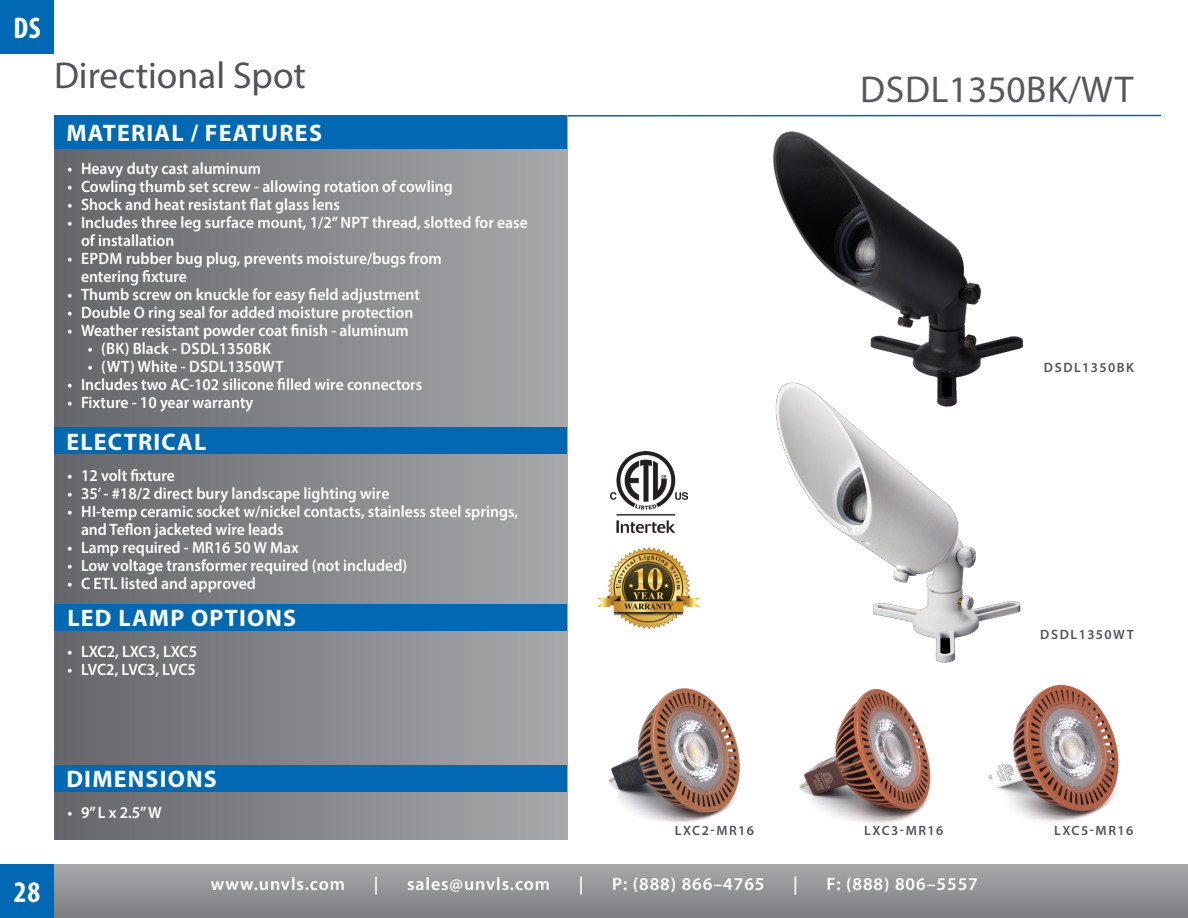
<style>
.page{position:relative;width:1188px;height:918px;background:#fff}
.page>*{position:absolute;margin:0;border:0;box-sizing:border-box;transform-origin:0 0}
.Product_Type{font:37.5px "Myriad Pro";color:#535355}
.Product_number_large{font:37.5px "Myriad Pro";letter-spacing:.015em;color:#57585a}
.Corners{font:700 condensed 30px "Myriad Pro";color:#fff}
.t1{font:700 24px "Myriad Pro";letter-spacing:.05em;color:#fff}
.t2{font:600 18px "Myriad Pro";letter-spacing:.05em;color:#fff}
.t3{font:600 16.5px/18px "Myriad Pro";color:#fff;scale:.95 1}
.product_code{font:600 13.5px "Myriad Pro";letter-spacing:.11em;color:#535355}
</style>
<div class="page">
<div style="left:0;top:864px;width:1188px;height:54px;background:linear-gradient(to bottom,#a7a9ab,#7d7e81)"></div>
<svg style="left:567px;top:114px;width:594px;height:4px"></svg>
<div style="left:54px;top:115px;width:513px;height:725px;background:linear-gradient(to right,#656669,#a7a9ab)"></div>
<div style="left:54px;top:765px;width:513px;height:27px;background:#0168b3"></div>
<div style="left:54px;top:604px;width:513px;height:27px;background:#0168b3"></div>
<div style="left:54px;top:115px;width:513px;height:34px;background:#0168b3"></div>
<div style="left:54px;top:427px;width:513px;height:27px;background:#0168b3"></div>
<img style="left:610px;top:452px;width:77px;height:81px">
<img style="left:598px;top:547px;width:101px;height:81px">
<img style="left:608px;top:688px;width:132px;height:134px">
<img style="left:988px;top:684px;width:131px;height:138px">
<img style="left:799px;top:688px;width:132px;height:136px">
<img style="left:773px;top:131px;width:250px;height:248px">
<img style="left:775px;top:379px;width:246px;height:284px">
<div style="left:0;top:0;width:54px;height:54px;background:#0168b3"></div>
<div style="left:0;top:864px;width:54px;height:54px;background:#0168b3"></div>
<p class="Corners" style="left:13px;top:10px;width:29px">DS</p>
<p class="Product_Type" style="left:54px;top:53px;width:253px">Directional Spot</p>
<h3 class="t1" style="left:66px;top:117px;width:257px">MATERIAL / FEATURES</h3>
<p class="t3" style="left:68px;top:159px;width:205px">• Heavy duty cast aluminum</p>
<p class="t3" style="left:68px;top:177px;width:407px">• Cowling thumb set screw - allowing rotation of cowling</p>
<p class="t3" style="left:68px;top:195px;width:288px">• Shock and heat resistant flat glass lens</p>
<p class="t3" style="left:81px;top:213px;width:472px;text-indent:-14px">• Includes three leg surface mount, 1/2” NPT thread, slotted for ease of installation</p>
<p class="t3" style="left:81px;top:249px;width:381px;text-indent:-13px">• EPDM rubber bug plug, prevents moisture/bugs from entering fixture</p>
<p class="t3" style="left:68px;top:285px;width:372px">• Thumb screw on knuckle for easy field adjustment</p>
<p class="t3" style="left:68px;top:303px;width:366px">• Double O ring seal for added moisture protection</p>
<p class="t3" style="left:68px;top:321px;width:361px">• Weather resistant powder coat finish - aluminum</p>
<p class="t3" style="left:88px;top:339px;width:195px">• (BK) Black - DSDL1350BK</p>
<p class="t3" style="left:88px;top:357px;width:208px">• (WT) White - DSDL1350WT</p>
<p class="t3" style="left:68px;top:375px;width:375px">• Includes two AC-102 silicone filled wire connectors</p>
<p class="t3" style="left:68px;top:393px;width:197px">• Fixture - 10 year warranty</p>
<h3 class="t1" style="left:66px;top:426px;width:142px">ELECTRICAL</h3>
<p class="t3" style="left:68px;top:466px;width:115px">• 12 volt fixture</p>
<p class="t3" style="left:68px;top:484px;width:340px">• 35’ - #18/2 direct bury landscape lighting wire</p>
<p class="t3" style="left:81px;top:502px;width:462px;text-indent:-13px">• HI-temp ceramic socket w/nickel contacts, stainless steel springs, and Teflon jacketed wire leads</p>
<p class="t3" style="left:68px;top:538px;width:245px">• Lamp required - MR16 50 W Max</p>
<p class="t3" style="left:68px;top:556px;width:359px">• Low voltage transformer required (not included)</p>
<p class="t3" style="left:68px;top:574px;width:200px">• C ETL listed and approved</p>
<h3 class="t1" style="left:67px;top:602px;width:230px">LED LAMP OPTIONS</h3>
<p class="t3" style="left:68px;top:642px;width:138px">• LXC2, LXC3, LXC5</p>
<p class="t3" style="left:68px;top:660px;width:137px">• LVC2, LVC3, LVC5</p>
<p class="Product_number_large" style="left:860px;top:66px;width:275px">DSDL1350BK/WT</p>
<p class="product_code" style="left:1044px;top:358px;width:92px">DSDL1350BK</p>
<p class="product_code" style="left:1040px;top:626px;width:95px">DSDL1350WT</p>
<p class="Corners" style="left:14px;top:874px;width:28px">28</p>
<h3 class="t1" style="left:66px;top:763px;width:152px">DIMENSIONS</h3>
<p class="t3" style="left:68px;top:803px;width:101px">• 9” L x 2.5” W</p>
<p class="product_code" style="left:675px;top:822px;width:81px">LXC2-MR16</p>
<p class="product_code" style="left:864px;top:822px;width:81px">LXC3-MR16</p>
<p class="product_code" style="left:1054px;top:822px;width:81px">LXC5-MR16</p>
<p class="t2" style="left:211px;top:873px;width:136px">www.unvls.com</p>
<p class="t2" style="left:374px;top:873px;width:6px">|</p>
<p class="t2" style="left:407px;top:873px;width:145px">sales@unvls.com</p>
<p class="t2" style="left:579px;top:873px;width:6px">|</p>
<p class="t2" style="left:612px;top:873px;width:154px">P: (888) 866–4765</p>
<p class="t2" style="left:793px;top:873px;width:6px">|</p>
<p class="t2" style="left:827px;top:873px;width:153px">F: (888) 806–5557</p>
</div>
